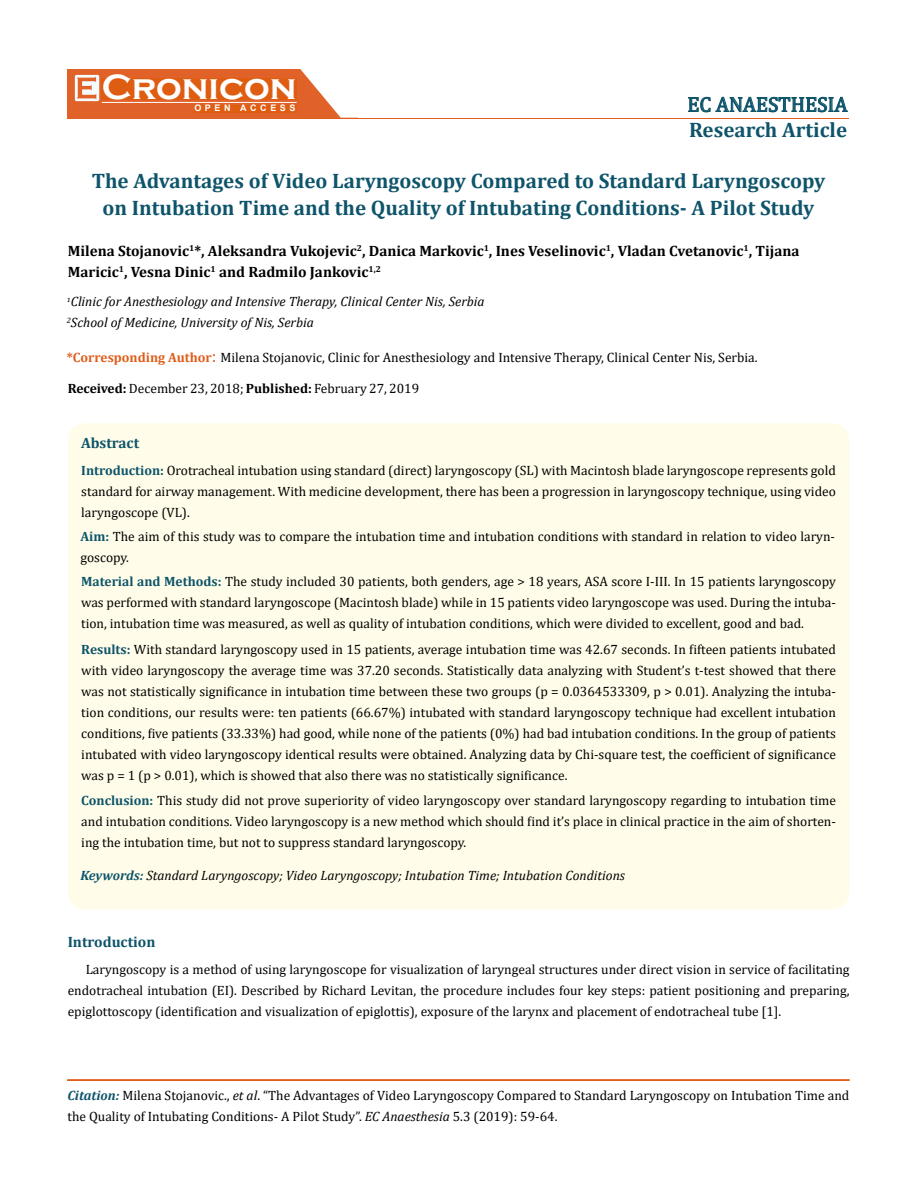
<style>
.page{position:relative;width:917px;height:1190px;background:#fff}
.page>*{position:absolute;margin:0;border:0;box-sizing:border-box;transform-origin:0 0}
.t1{font:700 36px "Copperplate Gothic";color:#fff}
.t2{font:700 21px/27px "Cambria";color:#0e546a;text-align:center}
.t3{font:21px "Cambria";color:#0e546a}
.t4{font:700 15px/21px "Cambria";color:#000}
.t5{font:700 15px "Cambria";color:#0e546a}
.t6{font:13.5px/21px "Cambria";color:#000;text-align:justify}
.t7{font:italic 13.5px/21px "Cambria";color:#000}
.t8{font:700 9px "Arial";letter-spacing:.4em;color:#fff}
.s1{font-weight:700;color:#e05d1a}
.s2{font-size:18px;color:#e05d1a}
.s3{font-weight:700}
.s4{font-weight:700;color:#0e546a}
.s5{font-weight:700;font-style:italic;color:#0e546a}
.s6{font-style:italic}
</style>
<div class="page">
<div style="left:67px;top:70px;width:290px;height:49px;background:#e06228"></div>
<svg style="left:300px;top:69px;width:58px;height:49px"></svg>
<img style="left:75px;top:75px;width:24px;height:26px">
<div style="left:102px;top:79px;width:195px;height:21px;background:#df5d11"></div>
<div style="left:194px;top:105px;width:103px;height:7px;background:#df5d11"></div>
<svg style="left:688px;top:97px;width:160px;height:15px"></svg>
<hr style="left:102px;top:102px;width:194px;height:1px;background:#fff">
<hr style="left:279px;top:118px;width:569px;height:1px;background:#e05d1a">
<hr style="left:67px;top:1080px;width:782px;height:1px;background:#e05d1a">
<div style="left:67px;top:1079px;width:782px;height:1px;border:1px solid #e05d1a"></div>
<div style="left:68px;top:423px;width:781px;height:486px;background:#fffde9;border-radius:18px"></div>
<h1 class="t1" style="left:102px;top:68px;width:196px">Cronicon</h1>
<p class="t8" style="left:194px;top:102px;width:103px">OPEN ACCESS</p>
<h2 class="t3" style="left:687px;top:92px;width:162px">EC ANAESTHESIA</h2>
<h2 class="t2" style="left:689px;top:116px;width:160px">Research Article</h2>
<h2 class="t2" style="left:92px;top:166px;width:735px">The Advantages of Video Laryngoscopy Compared to Standard Laryngoscopy on Intubation Time and the Quality of Intubating Conditions- A Pilot Study</h2>
<p class="t4" style="left:68px;top:240px;width:733px">Milena Stojanovic<sup>1</sup>*, Aleksandra Vukojevic<sup>2</sup>, Danica Markovic<sup>1</sup>, Ines Veselinovic<sup>1</sup>, Vladan Cvetanovic<sup>1</sup>, Tijana<br>Maricic<sup>1</sup>, Vesna Dinic<sup>1</sup> and Radmilo Jankovic<sup>1,2</sup></p>
<p class="t7" style="left:67px;top:290px;width:419px"><sup>1</sup>Clinic for Anesthesiology and Intensive Therapy, Clinical Center Nis, Serbia<br><sup>2</sup>School of Medicine, University of Nis, Serbia</p>
<p class="t6" style="left:67px;top:346px;width:692px"><span class="s1">*Corresponding Author</span><span class="s2">:</span> Milena Stojanovic, Clinic for Anesthesiology and Intensive Therapy, Clinical Center Nis, Serbia.</p>
<p class="t6" style="left:68px;top:377px;width:353px"><span class="s3">Received:</span> December 23, 2018; <span class="s3">Published:</span> February 27, 2019</p>
<p class="t5" style="left:81px;top:432px;width:60px">Abstract</p>
<p class="t6" style="left:81px;top:460px;width:756px"><span class="s4">Introduction:</span> Orotracheal intubation using standard (direct) laryngoscopy (SL) with Macintosh blade laryngoscope represents gold standard for airway management. With medicine development, there has been a progression in laryngoscopy technique, using video laryngoscope (VL).</p>
<p class="t6" style="left:80px;top:525px;width:756px"><span class="s4">Aim:</span> The aim of this study was to compare the intubation time and intubation conditions with standard in relation to video laryn&shy;goscopy.</p>
<p class="t6" style="left:81px;top:570px;width:756px"><span class="s4">Material and Methods:</span> The study included 30 patients, both genders, age &gt; 18 years, ASA score I-III. In 15 patients laryngoscopy was performed with standard laryngoscope (Macintosh blade) while in 15 patients video laryngoscope was used. During the intuba&shy;tion, intubation time was measured, as well as quality of intubation conditions, which were divided to excellent, good and bad.</p>
<p class="t6" style="left:81px;top:639px;width:756px"><span class="s4">Results:</span> With standard laryngoscopy used in 15 patients, average intubation time was 42.67 seconds. In fifteen patients intubated with video laryngoscopy the average time was 37.20 seconds. Statistically data analyzing with Student’s t-test showed that there was not statistically significance in intubation time between these two groups (p = 0.0364533309, p &gt; 0.01). Analyzing the intuba&shy;tion conditions, our results were: ten patients (66.67%) intubated with standard laryngoscopy technique had excellent intubation conditions, five patients (33.33%) had good, while none of the patients (0%) had bad intubation conditions. In the group of patients intubated with video laryngoscopy identical results were obtained. Analyzing data by Chi-square test, the coefficient of significance was p = 1 (p &gt; 0.01), which is showed that also there was no statistically significance.</p>
<p class="t6" style="left:81px;top:790px;width:756px"><span class="s4">Conclusion:</span> This study did not prove superiority of video laryngoscopy over standard laryngoscopy regarding to intubation time and intubation conditions. Video laryngoscopy is a new method which should find it’s place in clinical practice in the aim of shorten&shy;ing the intubation time, but not to suppress standard laryngoscopy.</p>
<p class="t7" style="left:80px;top:864px;width:546px"><span class="s4">Keywords:</span> Standard Laryngoscopy; Video Laryngoscopy; Intubation Time; Intubation Conditions</p>
<p class="t5" style="left:68px;top:930px;width:89px">Introduction</p>
<p class="t6" style="left:68px;top:958px;width:783px;text-indent:18px">Laryngoscopy is a method of using laryngoscope for visualization of laryngeal structures under direct vision in service of facilitating endotracheal intubation (EI). Described by Richard Levitan, the procedure includes four key steps: patient positioning and preparing, epiglottoscopy (identification and visualization of epiglottis), exposure of the larynx and placement of endotracheal tube [1].</p>
<p class="t6" style="left:67px;top:1084px;width:783px"><span class="s5">Citation:</span> Milena Stojanovic., <span class="s6">et al</span>. “The Advantages of Video Laryngoscopy Compared to Standard Laryngoscopy on Intubation Time and the Quality of Intubating Conditions- A Pilot Study”. <span class="s6">EC Anaesthesia</span> 5.3 (2019): 59-64.</p>
</div>
